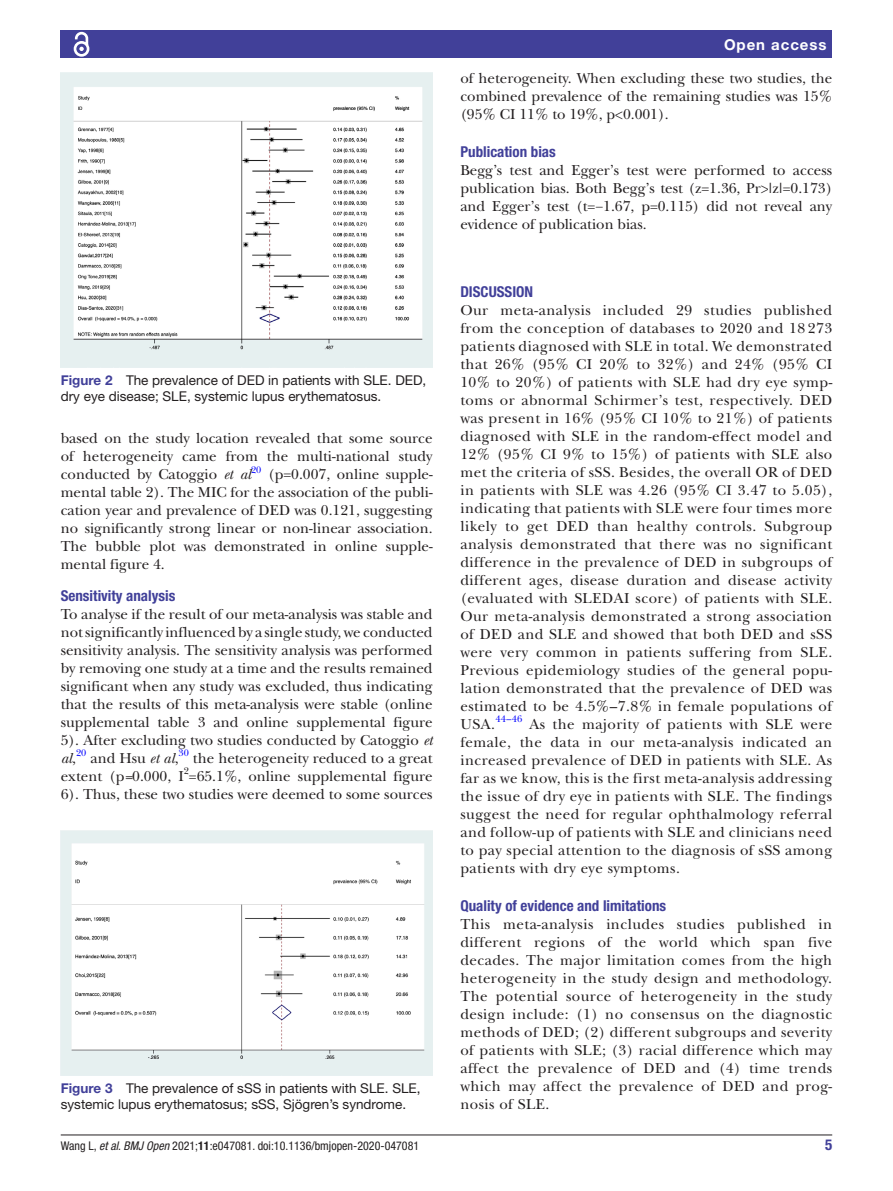
<style>
.page{position:relative;width:893px;height:1191px;background:#fff}
.page>*{position:absolute;margin:0;border:0;box-sizing:border-box;transform-origin:0 0}
.t1{font:15px/18px "New Baskerville";color:#231f20;text-align:justify}
.t2{font:700 condensed 15px "Helvetica Neue LT Std";color:#414099}
.t3{font:700 15px "Helvetica Neue LT Std";letter-spacing:.065em;color:#fff}
.t4{font:13.5px/16.2px "Helvetica Neue LT Std";color:#231f20}
.t5{font:condensed 12px "Helvetica Neue LT Std";color:#231f20}
.t6{font:9.9px "New Baskerville";color:#00f}
.t7{font:9.9px "New Baskerville";color:#231f20}
.s1{font-weight:700;color:#414099}
.s2{font-style:italic}
.s3{font-weight:700}
</style>
<div class="page">
<hr style="left:61px;top:1134px;width:771px;height:1px;background:#231f20">
<div style="left:61px;top:31px;width:771px;height:27px;background:#414099"></div>
<svg style="left:73px;top:31px;width:17px;height:26px"></svg>
<img style="left:61px;top:73px;width:372px;height:294px">
<img style="left:61px;top:830px;width:372px;height:245px">
<p class="t3" style="left:724px;top:35px;width:104px">Open access</p>
<p class="t4" style="left:61px;top:372px;width:367px"><span class="s1">Figure 2</span> The prevalence of DED in patients with SLE. DED, dry eye disease; SLE, systemic lupus erythematosus.</p>
<p class="t1" style="left:61px;top:429px;width:373px">based on the study location revealed that some source of heterogeneity came from the multi-national study conducted by Catoggio <span class="s2">et al</span></p>
<p class="t6" style="left:251px;top:463px;width:12px">20</p>
<p class="t1" style="left:61px;top:465px;width:373px;text-indent:207px">(p=0.007, online supple&shy;mental table 2). The MIC for the association of the publi&shy;cation year and prevalence of DED was 0.121, suggesting no significantly strong linear or non-linear association.<br>The bubble plot was demonstrated in online supple&shy;mental figure 4.</p>
<p class="t2" style="left:61px;top:586px;width:116px">Sensitivity analysis</p>
<p class="t1" style="left:61px;top:605px;width:373px">To analyse if the result of our meta-analysis was stable and not significantly influenced by a single study, we conducted sensitivity analysis. The sensitivity analysis was performed by removing one study at a time and the results remained significant when any study was excluded, thus indicating that the results of this meta-analysis were stable (online supplemental table 3 and online supplemental figure 5). After excluding two studies conducted by Catoggio <span class="s2">et al</span>,</p>
<p class="t6" style="left:76px;top:747px;width:12px">20</p>
<p class="t1" style="left:90px;top:749px;width:90px">and Hsu <span class="s2">et al</span>,</p>
<p class="t6" style="left:179px;top:747px;width:12px">30</p>
<p class="t1" style="left:61px;top:749px;width:373px;text-align:right">the heterogeneity reduced to a great<br>extent (p<span class="s2">=</span>0.000, I =65.1%, online supplemental figure</p>
<p class="t7" style="left:184px;top:765px;width:7px">2</p>
<p class="t1" style="left:61px;top:785px;width:373px">6). Thus, these two studies were deemed to some sources</p>
<p class="t4" style="left:61px;top:1080px;width:361px"><span class="s1">Figure 3</span> The prevalence of sSS in patients with SLE. SLE, systemic lupus erythematosus; sSS, Sjögren’s syndrome.</p>
<p class="t1" style="left:460px;top:69px;width:373px">of heterogeneity. When excluding these two studies, the combined prevalence of the remaining studies was 15% (95% CI 11% to 19%, p&lt;0.001).</p>
<p class="t2" style="left:460px;top:143px;width:97px">Publication bias</p>
<p class="t1" style="left:460px;top:162px;width:373px">Begg’s test and Egger’s test were performed to access publication bias. Both Begg’s test (z=1.36, Pr&gt;|z|=0.173) and Egger’s test (t=−1.67, p=0.115) did not reveal any evidence of publication bias.</p>
<p class="t2" style="left:460px;top:282px;width:74px">DISCUSSION</p>
<p class="t1" style="left:460px;top:301px;width:373px">Our meta-analysis included 29 studies published from the conception of databases to 2020 and 18 273 patients diagnosed with SLE in total. We demonstrated that 26% (95% CI 20% to 32%) and 24% (95% CI 10% to 20%) of patients with SLE had dry eye symp&shy;toms or abnormal Schirmer’s test, respectively. DED was present in 16% (95% CI 10% to 21%) of patients diagnosed with SLE in the random-effect model and 12% (95% CI 9% to 15%) of patients with SLE also met the criteria of sSS. Besides, the overall OR of DED in patients with SLE was 4.26 (95% CI 3.47 to 5.05), indicating that patients with SLE were four times more likely to get DED than healthy controls. Subgroup analysis demonstrated that there was no significant difference in the prevalence of DED in subgroups of different ages, disease duration and disease activity (evaluated with SLEDAI score) of patients with SLE.<br>Our meta-analysis demonstrated a strong association of DED and SLE and showed that both DED and sSS were very common in patients suffering from SLE.<br>Previous epidemiology studies of the general popu&shy;lation demonstrated that the prevalence of DED was estimated to be 4.5%–7.8% in female populations of USA.</p>
<p class="t6" style="left:495px;top:713px;width:28px">44–46</p>
<p class="t1" style="left:460px;top:715px;width:373px;text-indent:69px">As the majority of patients with SLE were female, the data in our meta-analysis indicated an increased prevalence of DED in patients with SLE. As far as we know, this is the first meta-analysis addressing the issue of dry eye in patients with SLE. The findings suggest the need for regular ophthalmology referral and follow-up of patients with SLE and clinicians need to pay special attention to the diagnosis of sSS among patients with dry eye symptoms.</p>
<p class="t2" style="left:460px;top:897px;width:207px">Quality of evidence and limitations</p>
<p class="t1" style="left:460px;top:915px;width:373px">This meta-analysis includes studies published in different regions of the world which span five decades. The major limitation comes from the high heterogeneity in the study design and methodology.<br>The potential source of heterogeneity in the study design include: (1) no consensus on the diagnostic methods of DED; (2) different subgroups and severity of patients with SLE; (3) racial difference which may affect the prevalence of DED and (4) time trends which may affect the prevalence of DED and prog&shy;nosis of SLE.</p>
<p class="t5" style="left:61px;top:1138px;width:360px">Wang L, <span class="s2">et al</span>. <span class="s2">BMJ Open</span> 2021;<span class="s3">11</span>:e047081. doi:10.1136/bmjopen-2020-047081</p>
<p class="t2" style="left:825px;top:1135px;width:9px">5</p>
</div>
